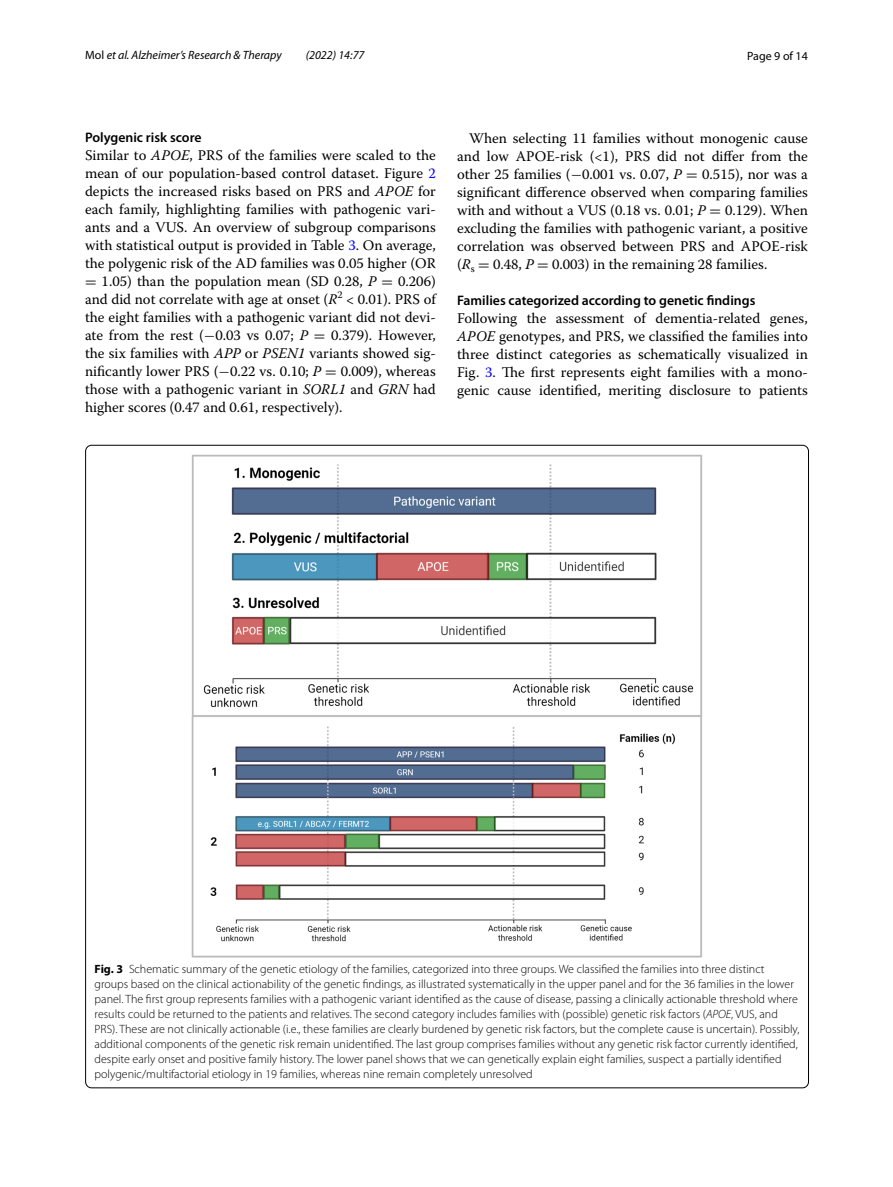
<style>
.page{position:relative;width:893px;height:1187px;background:#fff}
.page>*{position:absolute;margin:0;border:0;box-sizing:border-box;transform-origin:0 0}
.t1{font:14.7px/18px "Warnock Pro";color:#000;text-align:justify}
.t2{font:600 13.8px "Myriad Pro";color:#000}
.t3{font:300 12px/15px "Myriad Pro";color:#000}
.t4{font:italic 12px "Myriad Pro";color:#000}
.t5{font:12px "Myriad Pro";color:#000}
.s1{font-style:normal}
.s2{font-style:italic}
.s3{color:#00f}
.s4{font-family:"MTSY"}
.s5{font-weight:700}
</style>
<div class="page">
<img style="left:192px;top:454px;width:510px;height:503px">
<p class="t4" style="left:85px;top:48px;width:198px"><span class="s1">Mol</span> et al. Alzheimer’s Research &amp; Therapy</p>
<p class="t4" style="left:306px;top:48px;width:60px">(2022) 14:77</p>
<p class="t5" style="left:747px;top:48px;width:62px">Page 9 of 14</p>
<p class="t2" style="left:85px;top:129px;width:118px">Polygenic risk score</p>
<p class="t1" style="left:85px;top:146px;width:352px">Similar to <span class="s2">APOE</span>, PRS of the families were scaled to the mean of our population-based control dataset. Figure <span class="s3">2 </span>depicts the increased risks based on PRS and <span class="s2">APOE</span> for each family, highlighting families with pathogenic vari&shy;ants and a VUS. An overview of subgroup comparisons with statistical output is provided in Table <span class="s3">3</span>. On average, the polygenic risk of the AD families was 0.05 higher (OR <span class="s4">=</span> 1.05) than the population mean (SD 0.28, <span class="s2">P</span> <span class="s4">=</span> 0.206) and did not correlate with age at onset (<span class="s2">R</span><sup>2</sup> &lt; 0.01). PRS of the eight families with a pathogenic variant did not devi&shy;ate from the rest (<span class="s4">−</span>0.03 vs 0.07; <span class="s2">P</span> <span class="s4">=</span> 0.379). However, the six families with <span class="s2">APP</span> or <span class="s2">PSEN1</span> variants showed sig&shy;nificantly lower PRS (<span class="s4">−</span>0.22 vs. 0.10; <span class="s2">P</span> <span class="s4">=</span> 0.009), whereas those with a pathogenic variant in <span class="s2">SORL1</span> and <span class="s2">GRN</span> had higher scores (0.47 and 0.61, respectively).</p>
<p class="t1" style="left:457px;top:128px;width:352px;text-indent:12px">When selecting 11 families without monogenic cause and low APOE-risk (&lt;1), PRS did not differ from the other 25 families (<span class="s4">−</span>0.001 vs. 0.07, <span class="s2">P</span> <span class="s4">=</span> 0.515), nor was a significant difference observed when comparing families with and without a VUS (0.18 vs. 0.01; <span class="s2">P</span> <span class="s4">=</span> 0.129). When excluding the families with pathogenic variant, a positive correlation was observed between PRS and APOE-risk (<span class="s2">R</span><sub>s</sub> <span class="s4">=</span> 0.48, <span class="s2">P</span> <span class="s4">=</span> 0.003) in the remaining 28 families.</p>
<p class="t2" style="left:457px;top:291px;width:300px">Families categorized according to genetic findings</p>
<p class="t1" style="left:457px;top:308px;width:352px">Following the assessment of dementia-related genes, <span class="s2">APOE</span> genotypes, and PRS, we classified the families into three distinct categories as schematically visualized in Fig. <span class="s3">3</span>. The first represents eight families with a mono&shy;genic cause identified, meriting disclosure to patients</p>
<p class="t3" style="left:95px;top:961px;width:706px"><span class="s5">Fig. 3</span> Schematic summary of the genetic etiology of the families, categorized into three groups. We classified the families into three distinct groups based on the clinical actionability of the genetic findings, as illustrated systematically in the upper panel and for the 36 families in the lower panel. The first group represents families with a pathogenic variant identified as the cause of disease, passing a clinically actionable threshold where results could be returned to the patients and relatives. The second category includes families with (possible) genetic risk factors (<span class="s2">APOE</span>, VUS, and PRS). These are not clinically actionable (i.e., these families are clearly burdened by genetic risk factors, but the complete cause is uncertain). Possibly, additional components of the genetic risk remain unidentified. The last group comprises families without any genetic risk factor currently identified, despite early onset and positive family history. The lower panel shows that we can genetically explain eight families, suspect a partially identified polygenic/multifactorial etiology in 19 families, whereas nine remain completely unresolved</p>
</div>
